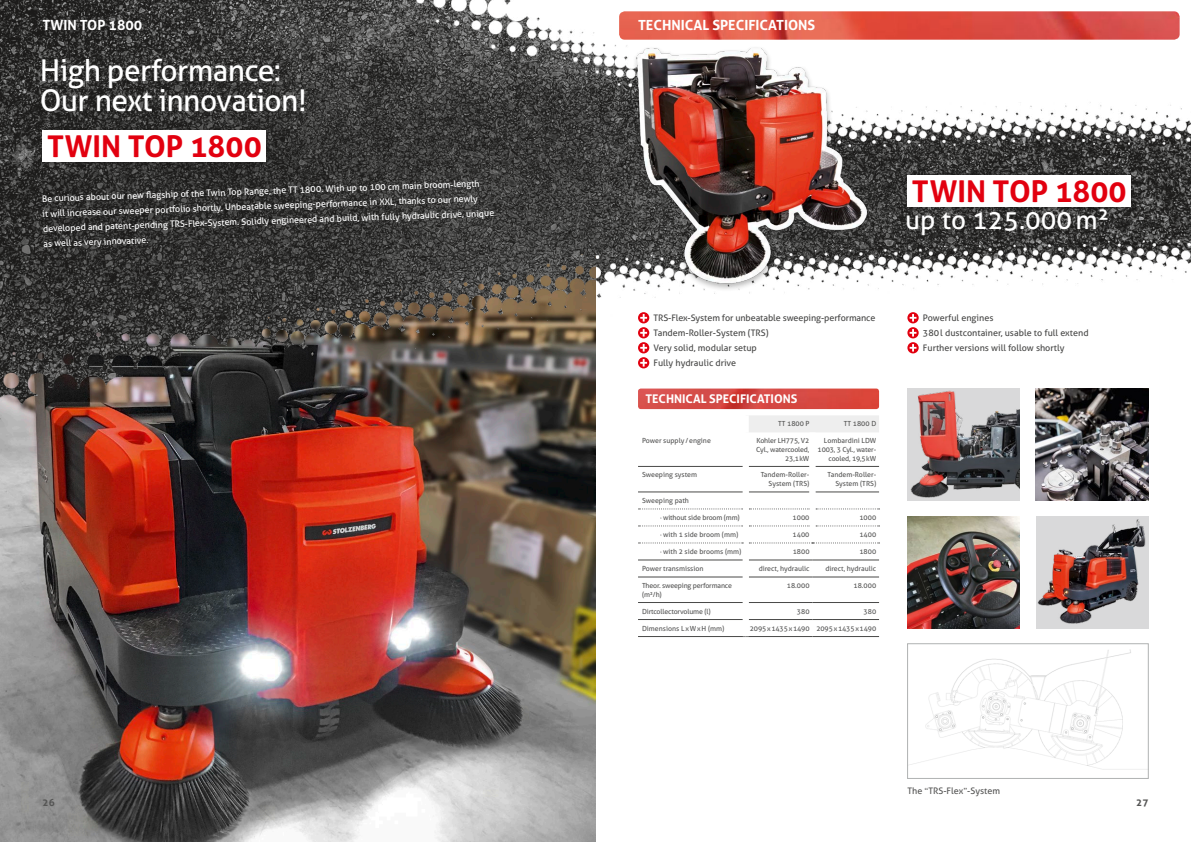
<style>
.page{position:relative;width:1191px;height:842px;background:#fff}
.page>*{position:absolute;margin:0;border:0;box-sizing:border-box;transform-origin:0 0}
.t1{font:30px/30.2px "Aller";letter-spacing:-.02em;color:#fff}
.t2{font:700 30px "Aller";color:#e2000f}
.t3{font:26px "Aller";color:#fff}
.t4{font:700 14px "Aller";color:#fff}
.t5{font:700 12px "Aller";color:#fff}
.t6{font:700 10px "Aller";color:#565655}
.t7{font:9px/15px "Aller";color:#fff}
.t8{font:9px/15px "Aller";color:#494948}
.t9{font:9px "Aller";color:#565655}
.t10{font:7px/9px "Aller";color:#565655;text-align:right}
.t11{font:7px/9px "Aller";letter-spacing:-.02em;color:#565655;text-align:right}
.s1{font-family:"Humanist 521 BT"}
</style>
<div class="page">
<img style="left:0;top:449px;width:595px;height:393px">
<img style="left:0;top:0;width:1191px;height:449px">
<img style="left:619px;top:11px;width:560px;height:29px">
<img style="left:638px;top:389px;width:241px;height:20px">
<img style="left:1036px;top:389px;width:112px;height:112px">
<img style="left:907px;top:388px;width:113px;height:113px">
<img style="left:907px;top:516px;width:113px;height:112px">
<img style="left:909px;top:649px;width:237px;height:121px">
<div style="left:902px;top:170px;width:234px;height:42px;background:#1a1918;opacity:.8"></div>
<div style="left:907px;top:175px;width:224px;height:31px;background:#fff"></div>
<div style="left:632px;top:46px;width:240px;height:246px;background:#1a1918;opacity:.3"></div>
<img style="left:560px;top:35px;width:378px;height:252px">
<div style="left:1036px;top:516px;width:112px;height:112px;background:#d9d9da"></div>
<img style="left:1037px;top:519px;width:109px;height:105px">
<div style="left:907px;top:644px;width:241px;height:135px;border:1px solid #b0b2b2"></div>
<svg style="left:37px;top:14px;width:111px;height:22px;background:#2f2e2d"></svg>
<div style="left:638px;top:415px;width:108px;height:17px;background:#fff"></div>
<div style="left:749px;top:415px;width:130px;height:17px;background:#eee"></div>
<hr style="left:638px;top:466px;width:105px;height:1px;background:#494948">
<hr style="left:638px;top:492px;width:105px;height:1px;background:#494948">
<hr style="left:638px;top:560px;width:105px;height:1px;background:#494948">
<hr style="left:638px;top:577px;width:105px;height:1px;background:#494948">
<hr style="left:638px;top:602px;width:105px;height:1px;background:#494948">
<hr style="left:638px;top:619px;width:105px;height:1px;background:#494948">
<hr style="left:638px;top:636px;width:108px;height:1px;background:#494948">
<hr style="left:749px;top:466px;width:60px;height:1px;background:#494948">
<hr style="left:815px;top:466px;width:64px;height:1px;background:#494948">
<hr style="left:749px;top:492px;width:60px;height:1px;background:#494948">
<hr style="left:815px;top:492px;width:64px;height:1px;background:#494948">
<hr style="left:749px;top:560px;width:63px;height:1px;background:#494948">
<hr style="left:812px;top:560px;width:67px;height:1px;background:#494948">
<hr style="left:749px;top:577px;width:63px;height:1px;background:#494948">
<hr style="left:812px;top:577px;width:67px;height:1px;background:#494948">
<hr style="left:749px;top:602px;width:63px;height:1px;background:#494948">
<hr style="left:812px;top:602px;width:67px;height:1px;background:#494948">
<hr style="left:749px;top:619px;width:63px;height:1px;background:#494948">
<hr style="left:812px;top:619px;width:67px;height:1px;background:#494948">
<hr style="left:746px;top:636px;width:66px;height:1px;background:#494948">
<hr style="left:812px;top:636px;width:67px;height:1px;background:#494948">
<svg style="left:638px;top:508px;width:105px;height:1px"></svg>
<svg style="left:638px;top:525px;width:105px;height:1px"></svg>
<svg style="left:749px;top:508px;width:60px;height:1px"></svg>
<svg style="left:816px;top:508px;width:63px;height:1px"></svg>
<svg style="left:749px;top:525px;width:60px;height:1px"></svg>
<svg style="left:816px;top:525px;width:63px;height:1px"></svg>
<div style="left:743px;top:415px;width:6px;height:17px;background:#fff"></div>
<div style="left:743px;top:432px;width:6px;height:34px;background:#fff"></div>
<div style="left:809px;top:432px;width:6px;height:34px;background:#fff"></div>
<svg style="left:638px;top:542px;width:105px;height:1px"></svg>
<svg style="left:749px;top:542px;width:130px;height:1px"></svg>
<svg style="left:638px;top:312px;width:11px;height:11px"></svg>
<svg style="left:640px;top:314px;width:7px;height:8px"></svg>
<svg style="left:638px;top:327px;width:11px;height:11px"></svg>
<svg style="left:640px;top:329px;width:7px;height:8px"></svg>
<svg style="left:638px;top:342px;width:11px;height:11px"></svg>
<svg style="left:640px;top:344px;width:7px;height:8px"></svg>
<svg style="left:638px;top:357px;width:11px;height:11px"></svg>
<svg style="left:640px;top:359px;width:7px;height:8px"></svg>
<svg style="left:907px;top:312px;width:11px;height:11px"></svg>
<svg style="left:909px;top:314px;width:7px;height:8px"></svg>
<svg style="left:907px;top:327px;width:11px;height:11px"></svg>
<svg style="left:909px;top:329px;width:7px;height:8px"></svg>
<svg style="left:907px;top:342px;width:11px;height:11px"></svg>
<svg style="left:909px;top:344px;width:7px;height:8px"></svg>
<div style="left:37px;top:126px;width:234px;height:41px;background:#1a1918;opacity:.8"></div>
<div style="left:43px;top:131px;width:223px;height:31px;background:#fff"></div>
<h3 class="t4" style="left:43px;top:16px;width:101px">TWIN TOP 1800</h3>
<h3 class="t4" style="left:638px;top:16px;width:179px">TECHNICAL SPECIFICATIONS</h3>
<h1 class="t1" style="left:40px;top:55px;width:268px">High performance:<br>Our next innovation!</h1>
<h1 class="t2" style="left:47px;top:128px;width:216px">TWIN TOP 1800</h1>
<p class="t7" style="left:42px;top:191px;width:453px;rotate:-2deg">Be curious about our new fl agship of the Twin Top Range, the TT 1800. With up to 100 cm main broom-length<br>it will increase our sweeper portfolio shortly. Unbeatable sweeping-performance in XXL, thanks to our newly developed and patent-pending TRS-Flex-System. Solidly engineered and build, with fully hydraulic drive, unique as well as very innovative.</p>
<h1 class="t2" style="left:912px;top:173px;width:216px">TWIN TOP 1800</h1>
<h2 class="t3" style="left:905px;top:204px;width:205px">up to 125.000m2</h2>
<p class="t8" style="left:653px;top:310px;width:223px">TRS-Flex-System for unbeatable sweeping-performance Tandem-Roller-System (TRS)<br>Very solid, modular setup<br>Fully hydraulic drive</p>
<p class="t8" style="left:923px;top:310px;width:167px">Powerful engines<br>380l dustcontainer, usable to full extend<br>Further versions will follow shortly</p>
<h3 class="t5" style="left:645px;top:392px;width:153px">TECHNICAL SPECIFICATIONS</h3>
<p class="t10" style="left:778px;top:419px;width:33px">TT 1800 P</p>
<p class="t10" style="left:844px;top:419px;width:34px">TT 1800 D</p>
<p class="t10" style="left:642px;top:436px;width:70px">Power supply/engine</p>
<p class="t11" style="left:756px;top:436px;width:55px">Kohler LH775, V2<br>Cyl., watercooled,<br>23,1kW</p>
<p class="t11" style="left:817px;top:436px;width:60px">Lombardini LDW<br>1003, 3 Cyl., water&shy;cooled, 19,5kW</p>
<p class="t10" style="left:642px;top:470px;width:57px">Sweeping system</p>
<p class="t10" style="left:760px;top:470px;width:50px">Tandem-Roller-<br>System (TRS)</p>
<p class="t10" style="left:827px;top:470px;width:50px">Tandem-Roller-<br>System (TRS)</p>
<p class="t10" style="left:642px;top:496px;width:48px">Sweeping path</p>
<p class="t11" style="left:660px;top:513px;width:81px">· without side broom (mm)</p>
<p class="t10" style="left:792px;top:513px;width:18px">1000</p>
<p class="t10" style="left:859px;top:513px;width:18px">1000</p>
<p class="t10" style="left:660px;top:530px;width:80px">· with 1 side broom (mm)</p>
<p class="t10" style="left:792px;top:530px;width:18px">1400</p>
<p class="t10" style="left:859px;top:530px;width:18px">1400</p>
<p class="t10" style="left:660px;top:547px;width:83px">· with 2 side brooms (mm)</p>
<p class="t10" style="left:792px;top:547px;width:18px">1800</p>
<p class="t10" style="left:859px;top:547px;width:18px">1800</p>
<p class="t10" style="left:642px;top:564px;width:63px">Power transmission</p>
<p class="t10" style="left:758px;top:564px;width:52px">direct, hydraulic</p>
<p class="t10" style="left:825px;top:564px;width:52px">direct, hydraulic</p>
<p class="t11" style="left:642px;top:581px;width:91px;text-align:left">Theor. sweeping performance (m²/h)</p>
<p class="t10" style="left:787px;top:581px;width:24px">18.000</p>
<p class="t10" style="left:853px;top:581px;width:24px">18.000</p>
<p class="t11" style="left:642px;top:607px;width:70px">Dirtcollectorvolume (l)</p>
<p class="t10" style="left:797px;top:607px;width:14px">380</p>
<p class="t10" style="left:863px;top:607px;width:14px">380</p>
<p class="t10" style="left:642px;top:624px;width:84px">Dimensions LxWxH (mm)</p>
<p class="t10" style="left:749px;top:624px;width:128px">2095x1435x1490 2095x1435x1490</p>
<p class="t9" style="left:907px;top:785px;width:94px">The <span class="s1">“</span>TRS-Flex<span class="s1">”</span>-System</p>
<p class="t6" style="left:43px;top:796px;width:14px">26</p>
<p class="t6" style="left:1136px;top:796px;width:14px">27</p>
</div>
